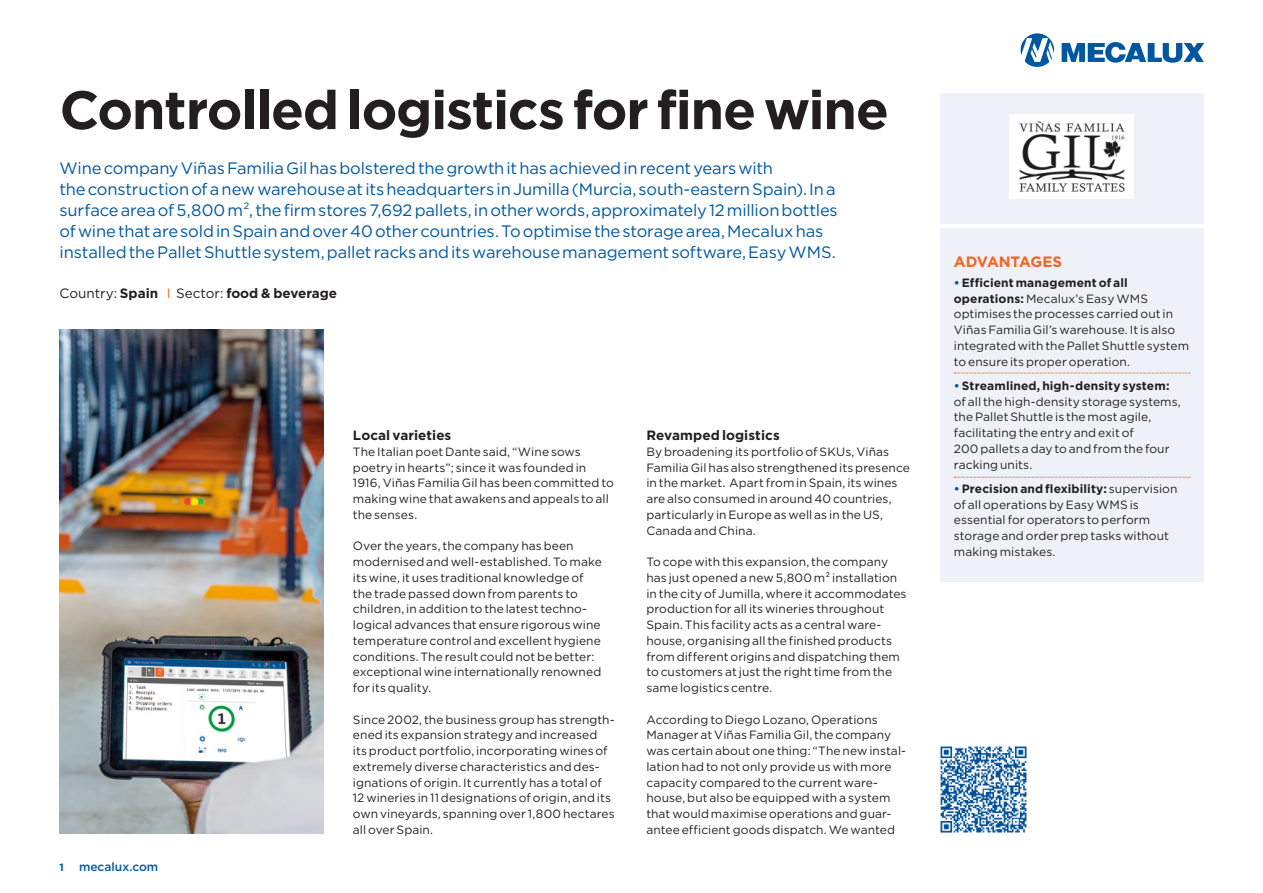
<style>
.page{position:relative;width:1263px;height:893px;background:#fff}
.page>*{position:absolute;margin:0;border:0;box-sizing:border-box;transform-origin:0 0}
.t1{font:700 54px "Gotham";letter-spacing:-.025em;color:#231f20}
.t2{font:16.5px/21px "Gotham";letter-spacing:-.01em;color:#01579f}
.t3{font:700 15px "Gotham";letter-spacing:-.005em;color:#f36421}
.t4{font:700 13.5px "Gotham";color:#231f20}
.t5{font:12px/15.8px "Gotham";letter-spacing:.005em;color:#231f20}
.t6{font:500 12px "Gotham";color:#01579f}
.t7{font:700 10.5px "Gotham";color:#01579f}
.s1{font-weight:400}
.s2{font-weight:400;color:#f36421}
.s3{font-weight:700;color:#01579f}
.s4{font-weight:700}
</style>
<div class="page">
<svg style="left:1020px;top:33px;width:34px;height:34px"></svg>
<svg style="left:1062px;top:42px;width:142px;height:21px"></svg>
<div style="left:940px;top:94px;width:263px;height:130px;background:#eef2f8"></div>
<img style="left:940px;top:746px;width:87px;height:87px">
<div style="left:940px;top:229px;width:263px;height:353px;background:#eef2f8"></div>
<svg style="left:954px;top:477px;width:236px;height:1px"></svg>
<svg style="left:954px;top:373px;width:236px;height:1px"></svg>
<div style="left:1009px;top:114px;width:125px;height:85px;background:#fff"></div>
<img style="left:1019px;top:121px;width:106px;height:71px">
<img style="left:60px;top:330px;width:263px;height:503px">
<h1 class="t1" style="left:60px;top:74px;width:831px">Controlled logistics for fine wine</h1>
<p class="t2" style="left:60px;top:157px;width:780px">Wine company Viñas Familia Gil has bolstered the growth it has achieved in recent years with<br>the construction of a new warehouse at its headquarters in Jumilla (Murcia, south-eastern Spain). In a surface area of 5,800 m², the firm stores 7,692 pallets, in other words, approximately 12 million bottles of wine that are sold in Spain and over 40 other countries. To optimise the storage area, Mecalux has installed the Pallet Shuttle system, pallet racks and its warehouse management software, Easy WMS.</p>
<p class="t4" style="left:60px;top:285px;width:279px"><span class="s1">Country:</span> Spain <span class="s2">I</span> <span class="s1">Sector:</span> food &amp; beverage</p>
<p class="t7" style="left:60px;top:860px;width:6px">1</p>
<p class="t6" style="left:79px;top:859px;width:81px">mecalux.com</p>
<p class="t4" style="left:353px;top:426px;width:100px">Local varieties</p>
<p class="t5" style="left:353px;top:443px;width:262px">The Italian poet Dante said, “Wine sows poetry in hearts”; since it was founded in 1916, Viñas Familia Gil has been committed to making wine that awakens and appeals to all the senses.</p>
<p class="t5" style="left:353px;top:538px;width:250px">Over the years, the company has been modernised and well-established. To make its wine, it uses traditional knowledge of the trade passed down from parents to children, in addition to the latest techno&shy;logical advances that ensure rigorous wine temperature control and excellent hygiene conditions. The result could not be better: exceptional wine internationally renowned for its quality.</p>
<p class="t5" style="left:353px;top:711px;width:263px">Since 2002, the business group has strength&shy;ened its expansion strategy and increased<br>its product portfolio, incorporating wines of extremely diverse characteristics and des&shy;ignations of origin. It currently has a total of 12 wineries in 11 designations of origin, and its own vineyards, spanning over 1,800 hectares all over Spain.</p>
<p class="t4" style="left:646px;top:426px;width:135px">Revamped logistics</p>
<p class="t5" style="left:646px;top:443px;width:265px">By broadening its portfolio of SKUs, Viñas Familia Gil has also strengthened its presence in the market. Apart from in Spain, its wines are also consumed in around 40 countries, particularly in Europe as well as in the US, Canada and China.</p>
<p class="t5" style="left:646px;top:554px;width:262px">To cope with this expansion, the company has just opened a new 5,800 m² installation in the city of Jumilla, where it accommodates production for all its wineries throughout Spain. This facility acts as a central ware&shy;house, organising all the finished products from different origins and dispatching them to customers at just the right time from the same logistics centre.</p>
<p class="t5" style="left:646px;top:711px;width:261px">According to Diego Lozano, Operations Manager at Viñas Familia Gil, the company was certain about one thing: “The new instal&shy;lation had to not only provide us with more capacity compared to the current ware&shy;house, but also be equipped with a system that would maximise operations and guar&shy;antee efficient goods dispatch. We wanted</p>
<p class="t3" style="left:954px;top:252px;width:110px">ADVANTAGES</p>
<p class="t5" style="left:954px;top:274px;width:237px"><span class="s3">•</span> <span class="s4">Efficient management of all operations:</span> Mecalux’s Easy WMS optimises the processes carried out in Viñas Familia Gil’s warehouse. It is also integrated with the Pallet Shuttle system to ensure its proper operation.</p>
<p class="t5" style="left:954px;top:377px;width:229px"><span class="s3">•</span> <span class="s4">Streamlined, high-density system: </span>of all the high-density storage systems, the Pallet Shuttle is the most agile, facilitating the entry and exit of<br>200 pallets a day to and from the four racking units.</p>
<p class="t5" style="left:954px;top:480px;width:225px"><span class="s3">•</span> <span class="s4">Precision and flexibility:</span> supervision of all operations by Easy WMS is essential for operators to perform storage and order prep tasks without making mistakes.</p>
</div>
